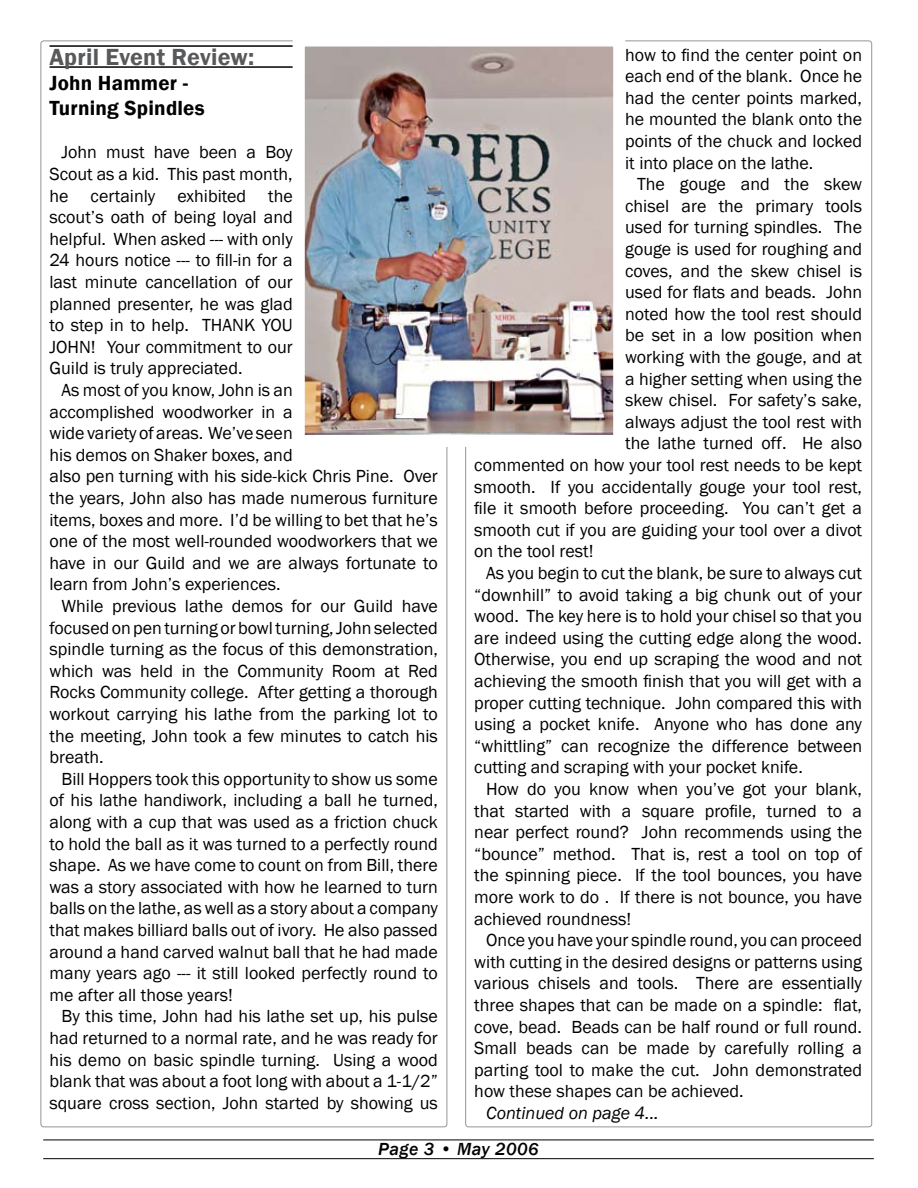
<style>
.page{position:relative;width:918px;height:1188px;background:#fff}
.page>*{position:absolute;margin:0;border:0;box-sizing:border-box;transform-origin:0 0}
.t1{font:600 24px "Franklin Gothic";letter-spacing:.01em;color:#58595b}
.t2{font:600 21px/25.2px "Franklin Gothic";letter-spacing:.01em;color:#000}
.t3{font:18px/21.6px "Franklin Gothic";color:#000;text-align:justify}
.t4{font:italic 18px "Franklin Gothic";color:#000}
.t5{font:italic 500 18px "Franklin Gothic";letter-spacing:.025em;color:#000}
</style>
<div class="page">
<hr style="left:43px;top:1140px;width:831px;height:1px;background:#000">
<hr style="left:43px;top:1158px;width:831px;height:1px;background:#000">
<hr style="left:50px;top:45px;width:243px;height:2px;background:#000">
<hr style="left:50px;top:66px;width:243px;height:2px;background:#000">
<img style="left:306px;top:47px;width:306px;height:387px">
<div style="left:293px;top:34px;width:332px;height:413px;border:12px solid #fff"></div>
<h1 class="t1" style="left:50px;top:42px;width:206px">April Event Review:</h1>
<p class="t2" style="left:50px;top:71px;width:157px">John Hammer -<br>Turning Spindles</p>
<p class="t3" style="left:50px;top:142px;width:245px;text-indent:12px">John must have been a Boy Scout as a kid. This past month, he certainly exhibited the scout’s oath of being loyal and helpful. When asked --- with only 24 hours notice --- to fill-in for a last minute cancellation of our planned presenter, he was glad to step in to help. THANK YOU JOHN! Your commitment to our Guild is truly appreciated.</p>
<p class="t3" style="left:50px;top:380px;width:390px;text-align:left;text-indent:12px">As most of you know, John is an<br>accomplished woodworker in a<br>wide variety of areas. We’ve seen<br>his demos on Shaker boxes, and<br>also pen turning with his side-kick Chris Pine. Over the years, John also has made numerous furniture items, boxes and more. I’d be willing to bet that he’s one of the most well-rounded woodworkers that we have in our Guild and we are always fortunate to learn from John’s experiences.</p>
<p class="t3" style="left:50px;top:596px;width:390px;text-indent:12px">While previous lathe demos for our Guild have focused on pen turning or bowl turning, John selected spindle turning as the focus of this demonstration, which was held in the Community Room at Red Rocks Community college. After getting a thorough workout carrying his lathe from the parking lot to the meeting, John took a few minutes to catch his breath.</p>
<p class="t3" style="left:50px;top:768px;width:390px;text-indent:12px">Bill Hoppers took this opportunity to show us some of his lathe handiwork, including a ball he turned, along with a cup that was used as a friction chuck to hold the ball as it was turned to a perfectly round shape. As we have come to count on from Bill, there was a story associated with how he learned to turn balls on the lathe, as well as a story about a company that makes billiard balls out of ivory. He also passed around a hand carved walnut ball that he had made many years ago --- it still looked perfectly round to me after all those years!</p>
<p class="t3" style="left:50px;top:1006px;width:390px;text-indent:12px">By this time, John had his lathe set up, his pulse had returned to a normal rate, and he was ready for his demo on basic spindle turning. Using a wood blank that was about a foot long with about a 1-1/2” square cross section, John started by showing us</p>
<p class="t3" style="left:625px;top:44px;width:238px">how to find the center point on each end of the blank. Once he had the center points marked, he mounted the blank onto the points of the chuck and locked it into place on the lathe.</p>
<p class="t3" style="left:637px;top:174px;width:226px">The gouge and the skew</p>
<p class="t3" style="left:625px;top:195px;width:238px">chisel are the primary tools</p>
<p class="t3" style="left:625px;top:217px;width:238px">used for turning spindles. The</p>
<p class="t3" style="left:625px;top:239px;width:238px">gouge is used for roughing and</p>
<p class="t3" style="left:625px;top:260px;width:238px">coves, and the skew chisel is</p>
<p class="t3" style="left:625px;top:282px;width:238px">used for flats and beads. John</p>
<p class="t3" style="left:625px;top:303px;width:238px">noted how the tool rest should</p>
<p class="t3" style="left:625px;top:325px;width:238px">be set in a low position when</p>
<p class="t3" style="left:625px;top:347px;width:238px">working with the gouge, and at</p>
<p class="t3" style="left:625px;top:368px;width:238px">a higher setting when using the</p>
<p class="t3" style="left:625px;top:390px;width:238px">skew chisel. For safety’s sake,</p>
<p class="t3" style="left:625px;top:411px;width:238px">always adjust the tool rest with</p>
<p class="t3" style="left:625px;top:433px;width:238px">the lathe turned off. He also</p>
<p class="t3" style="left:474px;top:455px;width:389px">commented on how your tool rest needs to be kept</p>
<p class="t3" style="left:474px;top:476px;width:389px">smooth. If you accidentally gouge your tool rest,</p>
<p class="t3" style="left:474px;top:498px;width:389px">file it smooth before proceeding. You can’t get a</p>
<p class="t3" style="left:474px;top:519px;width:389px">smooth cut if you are guiding your tool over a divot</p>
<p class="t3" style="left:474px;top:541px;width:121px">on the tool rest!</p>
<p class="t3" style="left:486px;top:563px;width:377px">As you begin to cut the blank, be sure to always cut</p>
<p class="t3" style="left:474px;top:584px;width:389px">“downhill” to avoid taking a big chunk out of your</p>
<p class="t3" style="left:474px;top:606px;width:389px">wood. The key here is to hold your chisel so that you</p>
<p class="t3" style="left:474px;top:627px;width:389px">are indeed using the cutting edge along the wood.</p>
<p class="t3" style="left:474px;top:649px;width:389px">Otherwise, you end up scraping the wood and not</p>
<p class="t3" style="left:474px;top:671px;width:389px">achieving the smooth finish that you will get with a</p>
<p class="t3" style="left:474px;top:692px;width:389px">proper cutting technique. John compared this with</p>
<p class="t3" style="left:474px;top:714px;width:389px">using a pocket knife. Anyone who has done any</p>
<p class="t3" style="left:474px;top:735px;width:389px">“whittling” can recognize the difference between</p>
<p class="t3" style="left:474px;top:757px;width:330px">cutting and scraping with your pocket knife.</p>
<p class="t3" style="left:486px;top:779px;width:377px">How do you know when you’ve got your blank,</p>
<p class="t3" style="left:474px;top:800px;width:389px">that started with a square profile, turned to a</p>
<p class="t3" style="left:474px;top:822px;width:389px">near perfect round? John recommends using the</p>
<p class="t3" style="left:474px;top:843px;width:389px">“bounce” method. That is, rest a tool on top of</p>
<p class="t3" style="left:474px;top:865px;width:389px">the spinning piece. If the tool bounces, you have</p>
<p class="t3" style="left:474px;top:887px;width:389px">more work to do . If there is not bounce, you have</p>
<p class="t3" style="left:474px;top:908px;width:159px">achieved roundness!</p>
<p class="t3" style="left:486px;top:930px;width:377px">Once you have your spindle round, you can proceed</p>
<p class="t3" style="left:474px;top:951px;width:389px">with cutting in the desired designs or patterns using</p>
<p class="t3" style="left:474px;top:973px;width:389px">various chisels and tools. There are essentially</p>
<p class="t3" style="left:474px;top:995px;width:389px">three shapes that can be made on a spindle: flat,</p>
<p class="t3" style="left:474px;top:1016px;width:389px">cove, bead. Beads can be half round or full round.</p>
<p class="t3" style="left:474px;top:1038px;width:389px">Small beads can be made by carefully rolling a</p>
<p class="t3" style="left:474px;top:1059px;width:389px">parting tool to make the cut. John demonstrated</p>
<p class="t3" style="left:474px;top:1081px;width:271px">how these shapes can be achieved.</p>
<p class="t4" style="left:486px;top:1102px;width:174px">Continued on page 4...</p>
<p class="t5" style="left:378px;top:1138px;width:162px">Page • May 2006</p>
</div>
